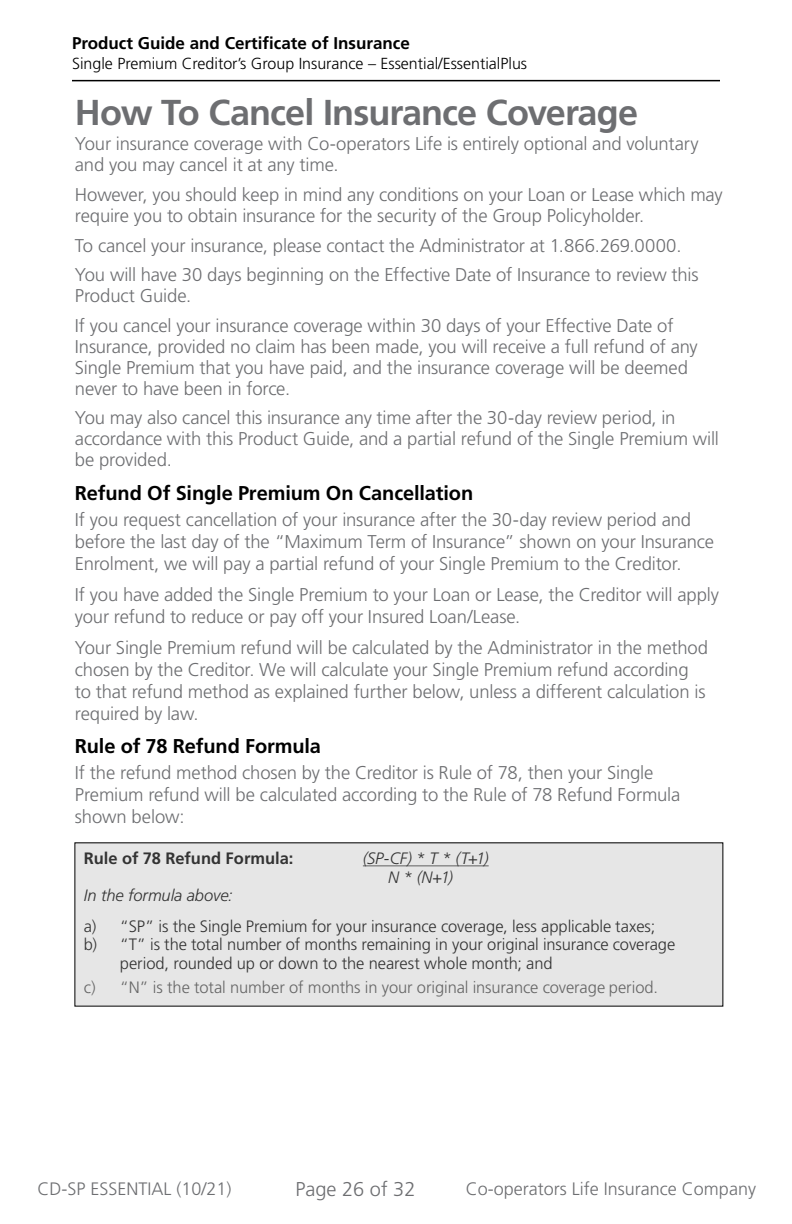
<style>
.page{position:relative;width:792px;height:1224px;background:#fff}
.page>*{position:absolute;margin:0;border:0;box-sizing:border-box;transform-origin:0 0}
.t1{font:700 36px "Frutiger LT Std";letter-spacing:-.025em;color:#6d6e71}
.t2{font:700 20px "Frutiger LT Std";letter-spacing:-.005em;color:#000}
.t3{font:300 20px "Frutiger LT Std";color:#6d6e71}
.Body{font:300 18.4px/21px "Frutiger LT Std";letter-spacing:-.01em;color:#6d6e71}
.t4{font:300 18px "Frutiger LT Std";color:#6d6e71}
.t5{font:700 17px "Frutiger LT Std";color:#000}
.t6{font:300 16.4px/18.4px "Frutiger LT Std";letter-spacing:-.005em;color:#333}
.t7{font:300 16.4px "Frutiger LT Std";letter-spacing:-.005em;color:#666}
.t8{font:italic 300 16.4px/18.4px "Frutiger LT Std";letter-spacing:-.005em;color:#333}
.t9{font:700 16.4px "Frutiger LT Std";color:#333}
.t10{font:300 16px "Frutiger LT Std";color:#000}
</style>
<div class="page">
<hr style="left:73px;top:80px;width:646px;height:1px;background:#000">
<div style="left:75px;top:843px;width:648px;height:163px;background:#e6e6e6"></div>
<hr style="left:363px;top:865px;width:126px;height:1px;background:#5f5f5f">
<p class="t5" style="left:72px;top:33px;width:339px">Product Guide and Certificate of Insurance</p>
<p class="t10" style="left:72px;top:54px;width:457px">Single Premium Creditor’s Group Insurance – Essential/EssentialPlus</p>
<h2 class="t1" style="left:75px;top:91px;width:565px">How To Cancel Insurance Coverage</h2>
<p class="Body" style="left:75px;top:134px;width:625px">Your insurance coverage with Co-operators Life is entirely optional and voluntary and you may cancel it at any time.</p>
<p class="Body" style="left:75px;top:184px;width:649px">However, you should keep in mind any conditions on your Loan or Lease which may require you to obtain insurance for the security of the Group Policyholder.</p>
<p class="Body" style="left:75px;top:235px;width:608px">To cancel your insurance, please contact the Administrator at 1.866.269.0000.</p>
<p class="Body" style="left:75px;top:265px;width:625px">You will have 30 days beginning on the Effective Date of Insurance to review this<br>Product Guide.</p>
<p class="Body" style="left:75px;top:315px;width:624px">If you cancel your insurance coverage within 30 days of your Effective Date of Insurance, provided no claim has been made, you will receive a full refund of any Single Premium that you have paid, and the insurance coverage will be deemed never to have been in force.</p>
<p class="Body" style="left:75px;top:408px;width:646px">You may also cancel this insurance any time after the 30-day review period, in accordance with this Product Guide, and a partial refund of the Single Premium will be provided.</p>
<h3 class="t2" style="left:75px;top:481px;width:400px">Refund Of Single Premium On Cancellation</h3>
<p class="Body" style="left:75px;top:509px;width:641px;line-height:22px">If you request cancellation of your insurance after the 30-day review period and before the last day of the “Maximum Term of Insurance” shown on your Insurance<br>Enrolment, we will pay a partial refund of your Single Premium to the Creditor.</p>
<p class="Body" style="left:75px;top:584px;width:646px;line-height:22px">If you have added the Single Premium to your Loan or Lease, the Creditor will apply your refund to reduce or pay off your Insured Loan/Lease.</p>
<p class="Body" style="left:75px;top:636px;width:635px;line-height:22px">Your Single Premium refund will be calculated by the Administrator in the method chosen by the Creditor. We will calculate your Single Premium refund according to that refund method as explained further below, unless a different calculation is required by law.</p>
<h4 class="t2" style="left:75px;top:734px;width:248px">Rule of 78 Refund Formula</h4>
<p class="Body" style="left:75px;top:762px;width:607px;line-height:22px">If the refund method chosen by the Creditor is Rule of 78, then your Single<br>Premium refund will be calculated according to the Rule of 78 Refund Formula shown below:</p>
<p class="t9" style="left:84px;top:849px;width:211px">Rule of 78 Refund Formula:</p>
<p class="t8" style="left:388px;top:850px;width:102px;text-indent:-25px">(SP-CF) * T * (T+1)<br>N * (N+1)</p>
<p class="t8" style="left:84px;top:887px;width:150px">In the formula above:</p>
<p class="t6" style="left:84px;top:917px;width:573px">a) “SP” is the Single Premium for your insurance coverage, less applicable taxes;</p>
<p class="t6" style="left:120px;top:936px;width:557px;text-indent:-36px">b) “T” is the total number of months remaining in your original insurance coverage period, rounded up or down to the nearest whole month; and</p>
<p class="t7" style="left:84px;top:978px;width:576px">c) “N” is the total number of months in your original insurance coverage period.</p>
<p class="t3" style="left:295px;top:1178px;width:122px">Page 26 of 32</p>
<p class="t4" style="left:37px;top:1179px;width:196px">CD-SP ESSENTIAL (10/21)</p>
<p class="t4" style="left:466px;top:1179px;width:292px">Co-operators Life Insurance Company</p>
</div>
